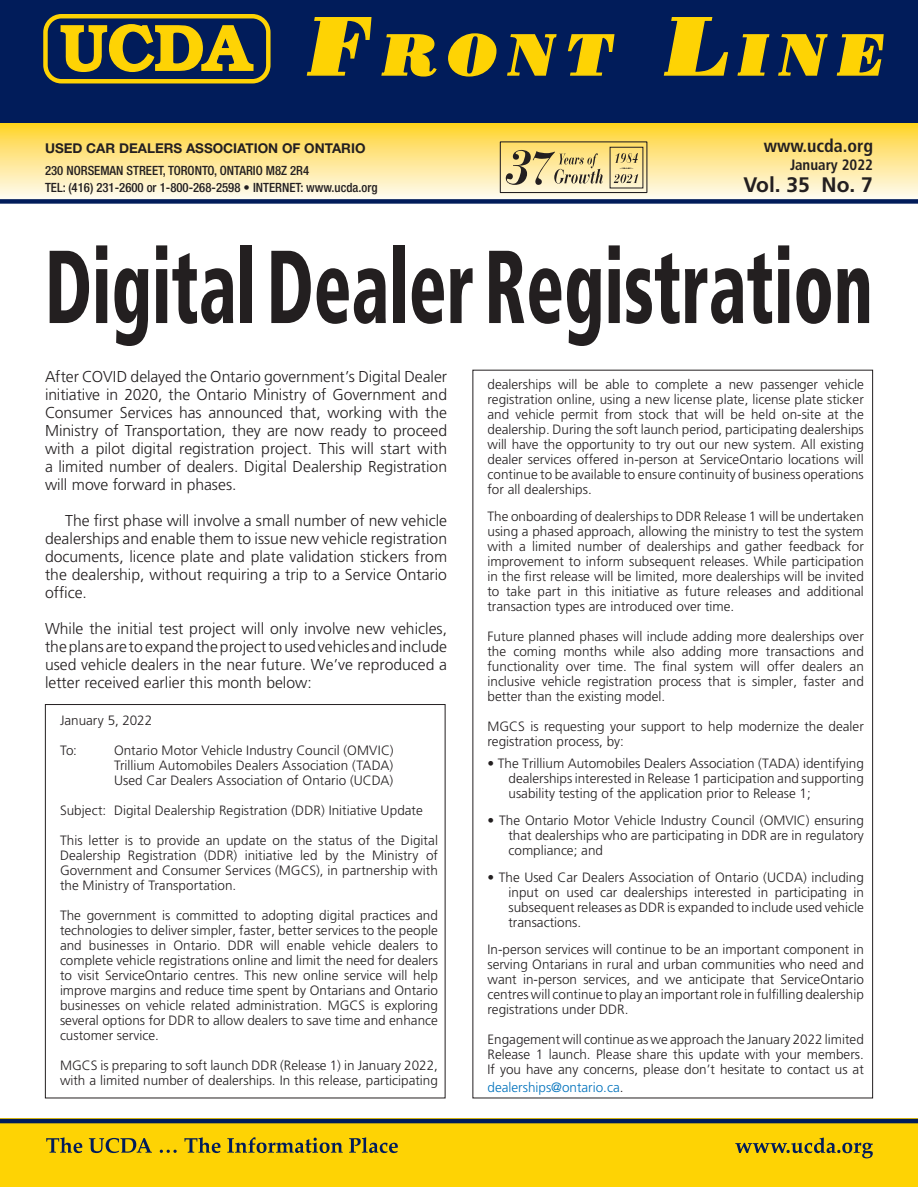
<style>
.page{position:relative;width:918px;height:1188px;background:#fff}
.page>*{position:absolute;margin:0;border:0;box-sizing:border-box;transform-origin:0 0}
.Body_Text{font:900 condensed 103.5px "Frutiger LT Std";color:#231f20;scale:.68 1}
.t1{font:700 21px "Frutiger LT Std";color:#231f20}
.t2{font:700 condensed 18px "Frutiger LT Std";color:#231f20}
.Body_Text_-_1st_Para{font:300 15.75px/18px "Frutiger LT Std";color:#231f20;text-align:justify}
.Body_Text-2{font:300 15.75px/18px "Frutiger LT Std";color:#231f20;text-align:justify}
.t3{font:700 condensed 15px "Frutiger LT Std";color:#231f20}
.Body_Text-3{font:300 13.5px/15px "Frutiger LT Std";color:#231f20;text-align:justify}
.Body_Text_-_1st_Para-2{font:300 13.5px/15px "Frutiger LT Std";letter-spacing:.005em;color:#231f20;text-align:justify}
.t4{font:700 13.5px "Helvetica Neue LT Std";color:#231f20}
.Body_Text-4{font:300 13.5px "Frutiger LT Std";color:#0072bc}
.t5{font:500 condensed 12.75px "Helvetica Neue LT Std";color:#231f20}
.s1{color:#231f20}
</style>
<div class="page">
<svg style="left:0;top:122px;width:918px;height:77px;background:#fae38d"></svg>
<div style="left:0;top:199px;width:918px;height:5px;background:#011c5a"></div>
<div style="left:0;top:1119px;width:918px;height:68px;background:#fed304"></div>
<svg style="left:46px;top:1137px;width:352px;height:16px"></svg>
<svg style="left:735px;top:1138px;width:138px;height:20px"></svg>
<div style="left:0;top:0;width:918px;height:122px;background:#011c5a"></div>
<svg style="left:306px;top:17px;width:309px;height:60px"></svg>
<svg style="left:663px;top:17px;width:221px;height:59px"></svg>
<div style="left:43px;top:14px;width:228px;height:69px;border:4px solid #fed304;border-radius:16px"></div>
<svg style="left:60px;top:24px;width:194px;height:48px"></svg>
<hr style="left:0;top:1119px;width:918px;height:4px;background:#011c5a">
<svg style="left:614px;top:153px;width:24px;height:30px"></svg>
<div style="left:500px;top:141px;width:147px;height:52px;border:1px solid #231f20"></div>
<svg style="left:506px;top:150px;width:97px;height:35px;background:#cebd86"></svg>
<div style="left:45px;top:704px;width:400px;height:394px;border:1px solid #231f20"></div>
<p class="t4" style="left:45px;top:140px;width:322px">USED CAR DEALERS ASSOCIATION OF ONTARIO</p>
<p class="t5" style="left:45px;top:163px;width:266px">230 NORSEMAN STREET, TORONTO, ONTARIO M8Z 2R4</p>
<p class="t5" style="left:45px;top:180px;width:334px">TEL: (416) 231-2600 or 1-800-268-2598 • INTERNET: www.ucda.org</p>
<p class="t2" style="left:764px;top:135px;width:111px">www.ucda.org</p>
<p class="t3" style="left:790px;top:156px;width:84px">January 2022</p>
<p class="t1" style="left:743px;top:173px;width:131px">Vol. 35 No. 7</p>
<p class="Body_Text" style="left:45px;top:225px;width:1219px">Digital Dealer Registration</p>
<p class="Body_Text_-_1st_Para" style="left:45px;top:367px;width:404px">After COVID delayed the Ontario government’s Digital Dealer initiative in 2020, the Ontario Ministry of Government and Consumer Services has announced that, working with the Ministry of Transportation, they are now ready to proceed with a pilot digital registration project. This will start with a limited number of dealers. Digital Dealership Registration will move forward in phases.</p>
<p class="Body_Text-2" style="left:45px;top:511px;width:404px;text-indent:20px">The first phase will involve a small number of new vehicle dealerships and enable them to issue new vehicle registration documents, licence plate and plate validation stickers from the dealership, without requiring a trip to a Service Ontario office.</p>
<p class="Body_Text_-_1st_Para" style="left:45px;top:619px;width:404px">While the initial test project will only involve new vehicles, the plans are to expand the project to used vehicles and include used vehicle dealers in the near future. We’ve reproduced a letter received earlier this month below:</p>
<p class="Body_Text_-_1st_Para-2" style="left:60px;top:713px;width:94px">January 5, 2022</p>
<p class="Body_Text_-_1st_Para-2" style="left:60px;top:743px;width:18px">To:</p>
<p class="Body_Text_-_1st_Para-2" style="left:114px;top:743px;width:281px">Ontario Motor Vehicle Industry Council (OMVIC)</p>
<p class="Body_Text_-_1st_Para-2" style="left:114px;top:758px;width:281px">Trillium Automobiles Dealers Association (TADA)</p>
<p class="Body_Text_-_1st_Para-2" style="left:114px;top:773px;width:281px">Used Car Dealers Association of Ontario (UCDA)</p>
<p class="Body_Text_-_1st_Para-2" style="left:60px;top:803px;width:364px">Subject: Digital Dealership Registration (DDR) Initiative Update</p>
<p class="Body_Text_-_1st_Para-2" style="left:60px;top:833px;width:380px">This letter is to provide an update on the status of the Digital Dealership Registration (DDR) initiative led by the Ministry of Government and Consumer Services (MGCS), in partnership with the Ministry of Transportation.</p>
<p class="Body_Text-3" style="left:60px;top:908px;width:380px">The government is committed to adopting digital practices and technologies to deliver simpler, faster, better services to the people and businesses in Ontario. DDR will enable vehicle dealers to complete vehicle registrations online and limit the need for dealers to visit ServiceOntario centres. This new online service will help improve margins and reduce time spent by Ontarians and Ontario businesses on vehicle related administration. MGCS is exploring several options for DDR to allow dealers to save time and enhance customer service.</p>
<p class="Body_Text-3" style="left:60px;top:1058px;width:380px">MGCS is preparing to soft launch DDR (Release 1) in January 2022, with a limited number of dealerships. In this release, participating</p>
<p class="Body_Text-3" style="left:488px;top:377px;width:378px">dealerships will be able to complete a new passenger vehicle registration online, using a new license plate, license plate sticker and vehicle permit from stock that will be held on-site at the dealership. During the soft launch period, participating dealerships will have the opportunity to try out our new system. All existing dealer services offered in-person at ServiceOntario locations will continue to be available to ensure continuity of business operations for all dealerships.</p>
<p class="Body_Text-3" style="left:488px;top:509px;width:378px">The onboarding of dealerships to DDR Release 1 will be undertaken using a phased approach, allowing the ministry to test the system with a limited number of dealerships and gather feedback for improvement to inform subsequent releases. While participation in the first release will be limited, more dealerships will be invited to take part in this initiative as future releases and additional transaction types are introduced over time.</p>
<p class="Body_Text-3" style="left:488px;top:629px;width:378px">Future planned phases will include adding more dealerships over the coming months while also adding more transactions and functionality over time. The final system will offer dealers an inclusive vehicle registration process that is simpler, faster and better than the existing model.</p>
<p class="Body_Text-3" style="left:488px;top:719px;width:378px">MGCS is requesting your support to help modernize the dealer registration process, by:</p>
<p class="Body_Text-3" style="left:508px;top:756px;width:357px;text-indent:-21px">• The Trillium Automobiles Dealers Association (TADA) identifying dealerships interested in Release 1 participation and supporting usability testing of the application prior to Release 1;</p>
<p class="Body_Text-3" style="left:508px;top:813px;width:357px;text-indent:-21px">• The Ontario Motor Vehicle Industry Council (OMVIC) ensuring that dealerships who are participating in DDR are in regulatory compliance; and</p>
<p class="Body_Text-3" style="left:508px;top:870px;width:357px;text-indent:-21px">• The Used Car Dealers Association of Ontario (UCDA) including input on used car dealerships interested in participating in subsequent releases as DDR is expanded to include used vehicle transactions.</p>
<p class="Body_Text-3" style="left:488px;top:942px;width:378px">In-person services will continue to be an important component in serving Ontarians in rural and urban communities who need and want in-person services, and we anticipate that ServiceOntario centres will continue to play an important role in fulfilling dealership registrations under DDR.</p>
<p class="Body_Text-3" style="left:488px;top:1032px;width:378px">Engagement will continue as we approach the January 2022 limited Release 1 launch. Please share this update with your members.<br>If you have any concerns, please don’t hesitate to contact us at</p>
<p class="Body_Text-4" style="left:488px;top:1080px;width:138px">dealerships@ontario.ca<span class="s1">.</span></p>
</div>
